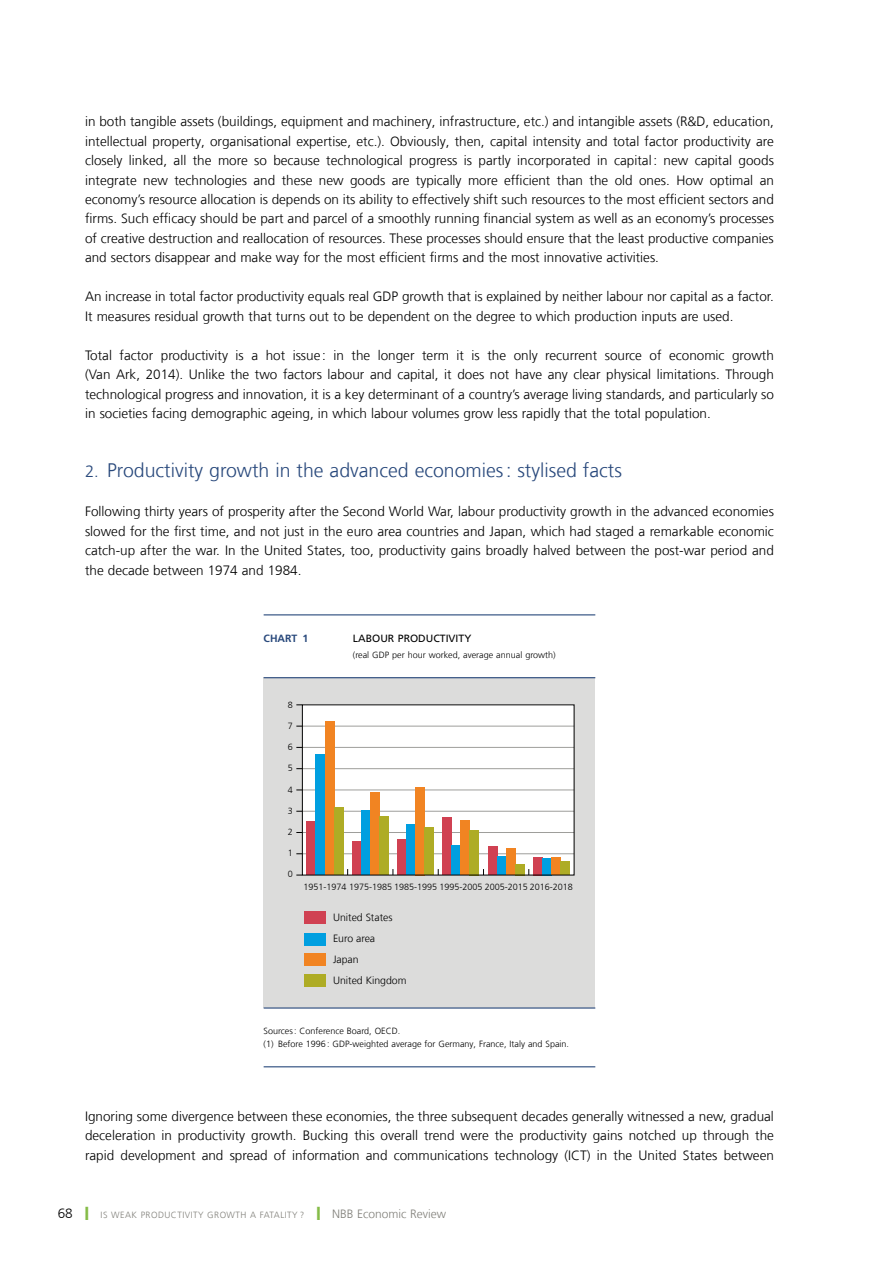
<style>
.page{position:relative;width:893px;height:1263px;background:#fff}
.page>*{position:absolute;margin:0;border:0;box-sizing:border-box;transform-origin:0 0}
.t1{font:300 19.5px "Frutiger LT Com";color:#29497c}
.t2{font:300 13.5px/19.5px "Frutiger LT Com";color:#000;text-align:justify}
.t3{font:300 10.5px/21px "Frutiger LT Com";color:#000}
.t4{font:10.5px "Frutiger LT Com";color:#000}
.t5{font:700 10.5px "Frutiger LT Com";color:#29497c}
.t6{font:300 9px/13.5px "Frutiger LT Com";color:#000}
.t7{font:300 9px "Frutiger LT Com";letter-spacing:.05em;color:#81807a}
.s1{font-size:16.5px}
.s2{font-size:13.5px;color:#000}
.s3{color:#85bc48}
.s4{font-size:12px}
</style>
<div class="page">
<div style="left:264px;top:678px;width:331px;height:330px;background:#dcdcdb"></div>
<hr style="left:264px;top:614px;width:331px;height:1px;background:#29497c">
<hr style="left:264px;top:1066px;width:331px;height:1px;background:#29497c">
<hr style="left:264px;top:677px;width:331px;height:1px;background:#29497c">
<hr style="left:264px;top:1007px;width:331px;height:1px;background:#29497c">
<div style="left:302px;top:705px;width:272px;height:170px;background:#fff"></div>
<hr style="left:302px;top:853px;width:272px;height:1px;background:#9e9e9b">
<hr style="left:302px;top:832px;width:272px;height:1px;background:#9e9e9b">
<hr style="left:302px;top:811px;width:272px;height:1px;background:#9e9e9b">
<hr style="left:302px;top:789px;width:272px;height:1px;background:#9e9e9b">
<hr style="left:302px;top:768px;width:272px;height:1px;background:#9e9e9b">
<hr style="left:302px;top:747px;width:272px;height:1px;background:#9e9e9b">
<hr style="left:302px;top:726px;width:272px;height:1px;background:#9e9e9b">
<div style="left:307px;top:821px;width:9px;height:54px;background:#d04152"></div>
<div style="left:316px;top:754px;width:9px;height:121px;background:#009fe0"></div>
<div style="left:325px;top:721px;width:9px;height:154px;background:#f18422"></div>
<div style="left:334px;top:808px;width:9px;height:67px;background:#aeac25"></div>
<div style="left:352px;top:841px;width:9px;height:34px;background:#d04152"></div>
<div style="left:361px;top:810px;width:9px;height:65px;background:#009fe0"></div>
<div style="left:370px;top:793px;width:9px;height:82px;background:#f18422"></div>
<div style="left:379px;top:816px;width:9px;height:59px;background:#aeac25"></div>
<div style="left:397px;top:840px;width:9px;height:35px;background:#d04152"></div>
<div style="left:406px;top:824px;width:10px;height:51px;background:#009fe0"></div>
<div style="left:416px;top:787px;width:9px;height:88px;background:#f18422"></div>
<div style="left:425px;top:827px;width:9px;height:48px;background:#aeac25"></div>
<div style="left:443px;top:817px;width:9px;height:58px;background:#d04152"></div>
<div style="left:452px;top:845px;width:9px;height:30px;background:#009fe0"></div>
<div style="left:461px;top:820px;width:9px;height:55px;background:#f18422"></div>
<div style="left:470px;top:830px;width:9px;height:45px;background:#aeac25"></div>
<div style="left:488px;top:847px;width:9px;height:28px;background:#d04152"></div>
<div style="left:497px;top:856px;width:9px;height:19px;background:#009fe0"></div>
<div style="left:506px;top:849px;width:9px;height:26px;background:#f18422"></div>
<div style="left:515px;top:864px;width:9px;height:11px;background:#aeac25"></div>
<div style="left:533px;top:857px;width:9px;height:18px;background:#d04152"></div>
<div style="left:542px;top:858px;width:9px;height:17px;background:#009fe0"></div>
<div style="left:551px;top:857px;width:9px;height:18px;background:#f18422"></div>
<div style="left:560px;top:861px;width:10px;height:14px;background:#aeac25"></div>
<div style="left:304px;top:911px;width:21px;height:13px;background:#d04152"></div>
<div style="left:304px;top:933px;width:21px;height:12px;background:#009fe0"></div>
<div style="left:304px;top:953px;width:21px;height:13px;background:#f18422"></div>
<div style="left:304px;top:974px;width:21px;height:13px;background:#aeac25"></div>
<p class="t2" style="left:85px;top:111px;width:690px">in both tangible assets (buildings, equipment and machinery, infrastructure, etc.) and intangible assets (R&amp;D, education, intellectual property, organisational expertise, etc.). Obviously, then, capital intensity and total factor productivity are closely linked, all the more so because technological progress is partly incorporated in capital: new capital goods integrate new technologies and these new goods are typically more efficient than the old ones. How optimal an economy’s resource allocation is depends on its ability to effectively shift such resources to the most efficient sectors and firms. Such efficacy should be part and parcel of a smoothly running financial system as well as an economy’s processes of creative destruction and reallocation of resources. These processes should ensure that the least productive companies and sectors disappear and make way for the most efficient firms and the most innovative activities.</p>
<p class="t2" style="left:85px;top:287px;width:690px">An increase in total factor productivity equals real GDP growth that is explained by neither labour nor capital as a factor.<br>It measures residual growth that turns out to be dependent on the degree to which production inputs are used.</p>
<p class="t2" style="left:85px;top:345px;width:690px">Total factor productivity is a hot issue: in the longer term it is the only recurrent source of economic growth (Van Ark, 2014). U nlike the two factors labour and capital, it does not have any clear physical limitations. Through technological progress and innovation, it is a key determinant of a country’s average living standards, and particularly so in societies facing demographic ageing, in which labour volumes grow less rapidly that the total population.</p>
<h1 class="t1" style="left:85px;top:458px;width:538px"><span class="s1">2.</span> Productivity growth in the advanced economies: stylised facts</h1>
<p class="t2" style="left:85px;top:501px;width:690px">Following thirty years of prosperity after the Second World War, labour productivity growth in the advanced economies slowed for the first time, and not just in the euro area countries and Japan, which had staged a remarkable economic catch-up after the war. In the U nited States, too, productivity gains broadly halved between the post-war period and the decade between 1974 and 1984.</p>
<p class="t5" style="left:264px;top:632px;width:46px">Chart 1</p>
<p class="t4" style="left:353px;top:632px;width:120px">LABOUR PRODUCTIVITY</p>
<p class="t6" style="left:353px;top:648px;width:204px">(real GDP per hour worked, average annual growth)</p>
<p class="t6" style="left:288px;top:697px;width:7px">8</p>
<p class="t6" style="left:288px;top:718px;width:7px">7</p>
<p class="t6" style="left:288px;top:739px;width:7px">6</p>
<p class="t6" style="left:288px;top:760px;width:7px">5</p>
<p class="t6" style="left:288px;top:783px;width:7px">4</p>
<p class="t6" style="left:288px;top:804px;width:7px">3</p>
<p class="t6" style="left:288px;top:825px;width:7px">2</p>
<p class="t6" style="left:288px;top:846px;width:7px">1</p>
<p class="t6" style="left:288px;top:867px;width:7px">0</p>
<p class="t6" style="left:303px;top:880px;width:271px">1951-1974 1975-1985 1985-1995 1995-2005 2005-2015 2016-2018</p>
<p class="t3" style="left:333px;top:907px;width:75px">United States<br>Euro area<br>Japan<br>United Kingdom</p>
<p class="t6" style="left:264px;top:1024px;width:307px">Sources: Conference Board, OECD.<br>(1) Before 1996: GDP-weighted average for Germany, France, Italy and Spain.</p>
<p class="t2" style="left:85px;top:1106px;width:690px">Ignoring some divergence between these economies, the three subsequent decades generally witnessed a new, gradual deceleration in productivity growth. Bucking this overall trend were the productivity gains notched up through the rapid development and spread of information and communications technology (ICT) in the U nited States between</p>
<p class="t7" style="left:58px;top:1209px;width:61px"><span class="s2">68</span> <span class="s3">❙</span> Is weak</p>
<p class="t7" style="left:141px;top:1209px;width:307px">productivity growth a fatality ? <span class="s3">❙</span> <span class="s4">NBB Economic Review</span></p>
</div>
